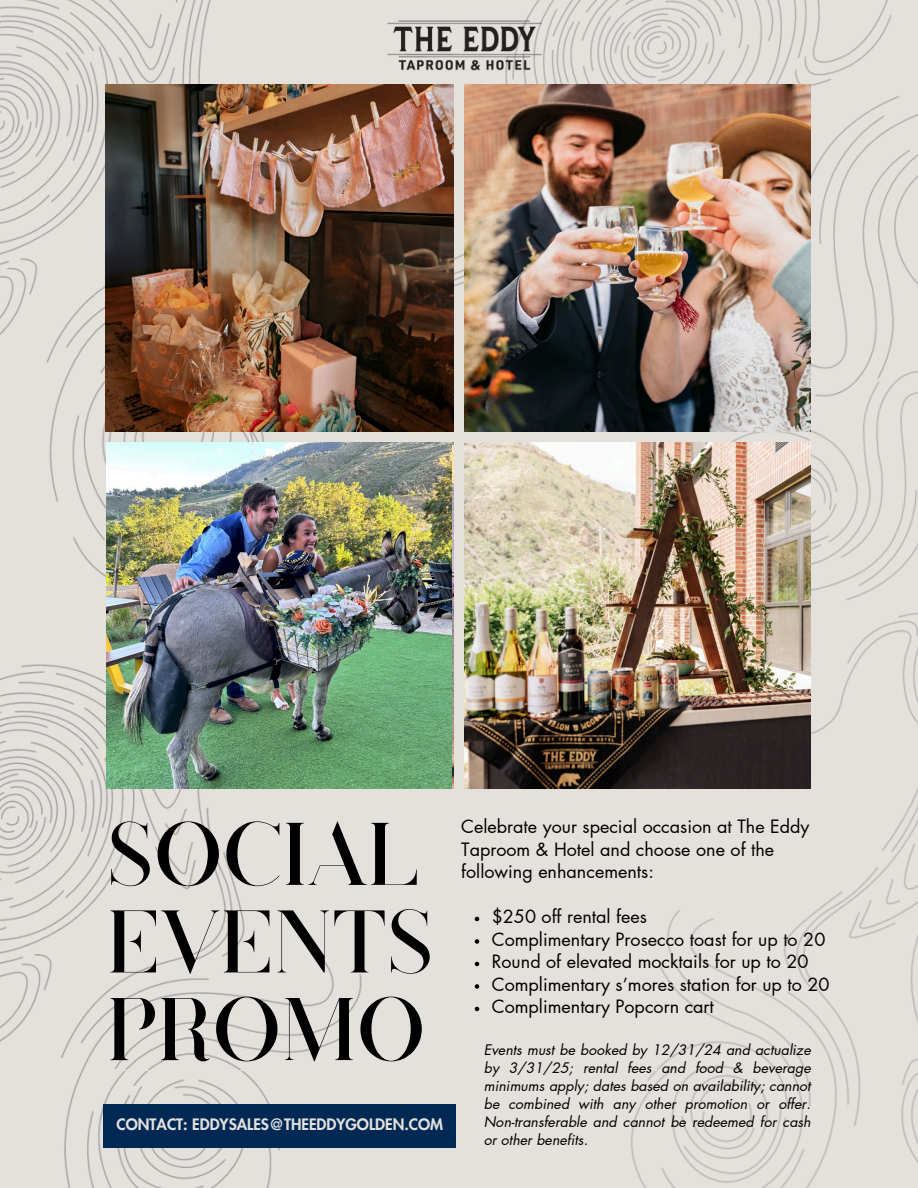
<style>
.page{position:relative;width:918px;height:1188px;background:#e4e0dc}
.page>*{position:absolute;margin:0;border:0;box-sizing:border-box;transform-origin:0 0}
.t1{font:88.35px/87.6px "Coterie";color:#000}
.t2{font:18px/22.5px "Futura LT Pro";color:#000}
.t3{font:800 15.45px "Futura LT Pro";color:#e4e0dc}
.t4{font:italic 14.25px/18px "Futura LT Pro";color:#000;text-align:justify}
</style>
<div class="page">
<img style="left:453px;top:0;width:465px;height:416px">
<img style="left:0;top:0;width:211px;height:390px">
<img style="left:0;top:390px;width:380px;height:798px">
<img style="left:638px;top:336px;width:280px;height:136px">
<img style="left:489px;top:472px;width:429px;height:716px">
<div style="left:104px;top:1104px;width:352px;height:44px;background:#002855"></div>
<hr style="left:106px;top:1070px;width:705px;height:1px;background:#e4e0dc">
<img style="left:106px;top:84px;width:347px;height:347px">
<img style="left:465px;top:442px;width:346px;height:346px">
<img style="left:465px;top:84px;width:346px;height:347px">
<svg style="left:475px;top:917px;width:4px;height:4px"></svg>
<svg style="left:475px;top:939px;width:4px;height:5px"></svg>
<svg style="left:475px;top:962px;width:4px;height:4px"></svg>
<svg style="left:475px;top:984px;width:4px;height:5px"></svg>
<svg style="left:475px;top:1007px;width:4px;height:4px"></svg>
<img style="left:329px;top:0;width:272px;height:92px">
<img style="left:107px;top:442px;width:344px;height:346px">
<p class="t1" style="left:107px;top:817px;width:329px">SOCIAL<br>EVENTS<br>PROMO</p>
<p class="t3" style="left:117px;top:1117px;width:328px">CONTACT: EDDYSALES@THEEDDYGOLDEN.COM</p>
<p class="t2" style="left:461px;top:816px;width:350px">Celebrate your special occasion at The Eddy<br>Taproom &amp; Hotel and choose one of the following enhancements:</p>
<p class="t2" style="left:492px;top:906px;width:157px">$250 off rental fees</p>
<p class="t2" style="left:492px;top:929px;width:335px">Complimentary Prosecco toast for up to 20</p>
<p class="t2" style="left:492px;top:951px;width:318px">Round of elevated mocktails for up to 20</p>
<p class="t2" style="left:492px;top:974px;width:339px">Complimentary s’mores station for up to 20</p>
<p class="t2" style="left:492px;top:996px;width:224px">Complimentary Popcorn cart</p>
<p class="t4" style="left:484px;top:1041px;width:328px">Events must be booked by 12/31/24 and actualize by 3/31/25; rental fees and food &amp; beverage minimums apply; dates based on availability; cannot be combined with any other promotion or offer.<br>Non-transferable and cannot be redeemed for cash or other benefits.</p>
</div>
